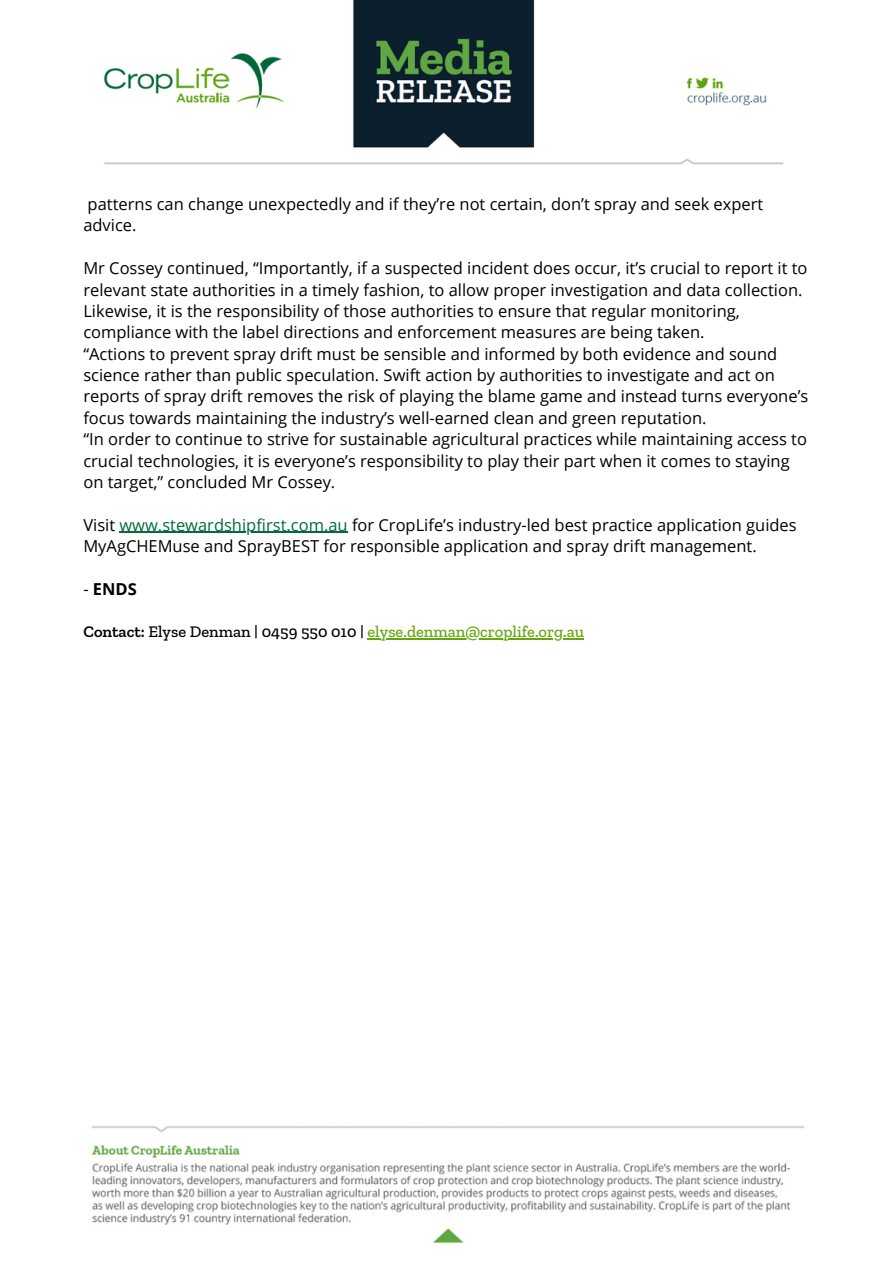
<style>
.page{position:relative;width:893px;height:1264px;background:#fff}
.page>*{position:absolute;margin:0;border:0;box-sizing:border-box;transform-origin:0 0}
.t1{font:16.5px/21.3px "Open Sans";color:#000}
.t2{font:500 16.5px "Zilla Slab";color:#64a70b}
.t3{font:700 16.5px "Open Sans";color:#000}
.s1{color:#046a38}
.s2{font-weight:400}
.s3{font-weight:600;color:#000}
.s4{color:#000}
</style>
<div class="page">
<img style="left:104px;top:0;width:680px;height:165px">
<hr style="left:119px;top:532px;width:229px;height:1px;background:#046a38">
<img style="left:91px;top:1126px;width:713px;height:118px">
<hr style="left:367px;top:638px;width:217px;height:1px;background:#64a70b">
<p class="t1" style="left:83px;top:193px;width:681px">patterns can change unexpectedly and if they’re not certain, don’t spray and seek expert advice.</p>
<p class="t1" style="left:83px;top:257px;width:726px">Mr Cossey continued, “Importantly, if a suspected incident does occur, it’s crucial to report it to relevant state authorities in a timely fashion, to allow proper investigation and data collection.<br>Likewise, it is the responsibility of those authorities to ensure that regular monitoring, compliance with the label directions and enforcement measures are being taken.<br>“Actions to prevent spray drift must be sensible and informed by both evidence and sound science rather than public speculation. Swift action by authorities to investigate and act on reports of spray drift removes the risk of playing the blame game and instead turns everyone’s focus towards maintaining the industry’s well-earned clean and green reputation.<br>“In order to continue to strive for sustainable agricultural practices while maintaining access to crucial technologies, it is everyone’s responsibility to play their part when it comes to staying on target,” concluded Mr Cossey.</p>
<p class="t1" style="left:83px;top:513px;width:714px">Visit <span class="s1">www.stewardshipfirst.com.au</span> for CropLife’s industry-led best practice application guides<br>MyAgCHEMuse and SprayBEST for responsible application and spray drift management.</p>
<p class="t3" style="left:83px;top:577px;width:55px"><span class="s2">-</span> ENDS</p>
<p class="t2" style="left:83px;top:621px;width:502px"><span class="s3">Contact:</span> <span class="s4">Elyse Denman | 0459 550 010 |</span> elyse.denman@croplife.org.au</p>
</div>
